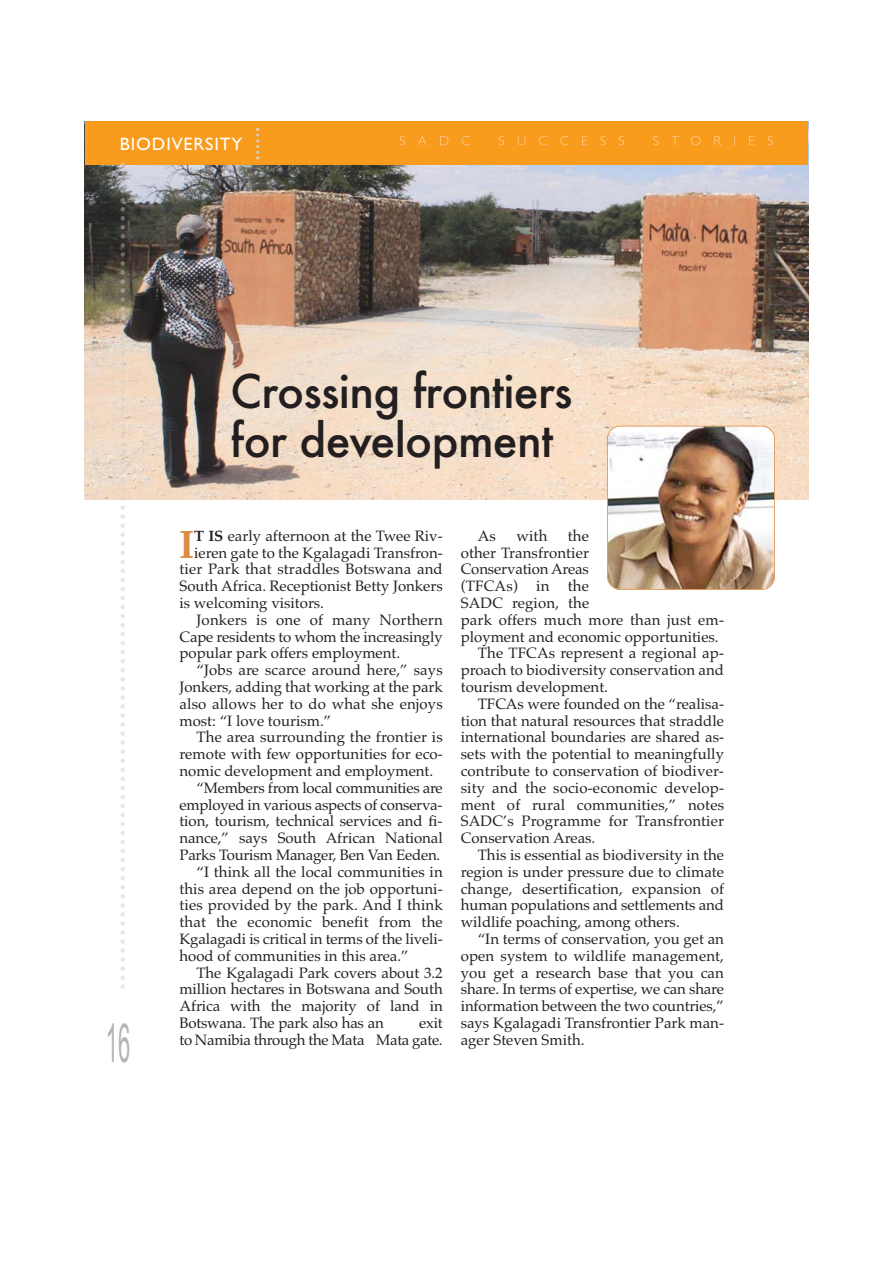
<style>
.page{position:relative;width:893px;height:1263px;background:#fff}
.page>*{position:absolute;margin:0;border:0;box-sizing:border-box;transform-origin:0 0}
.t1{font:54px "Arial Narrow";color:#b2b4b6;scale:.5 1}
.t2{font:500 45px/49.5px "Futura";letter-spacing:-.015em;color:#231f20}
.t3{font:700 39.6px "Palatino";color:#dc8a3f}
.t4{font:18px "Gill Sans";letter-spacing:.05em;color:#fff}
.t5{font:15px "Palatino";color:#231f20}
.t6{font:15px/16.8px "Palatino";letter-spacing:-.02em;color:#231f20;text-align:right}
.s1{font-weight:700}
</style>
<div class="page">
<img style="left:85px;top:121px;width:723px;height:379px">
<div style="left:85px;top:121px;width:722px;height:44px;background:#f99b1c"></div>
<svg style="left:256px;top:128px;width:3px;height:31px"></svg>
<svg style="left:400px;top:136px;width:258px;height:9px"></svg>
<img style="left:607px;top:426px;width:167px;height:163px;border-radius:13px">
<div style="left:607px;top:426px;width:168px;height:164px;border:2px solid #dc8a3f;border-radius:14px"></div>
<svg style="left:121px;top:500px;width:4px;height:489px"></svg>
<img style="left:121px;top:165px;width:4px;height:335px">
<svg style="left:121px;top:162px;width:4px;height:3px"></svg>
<p class="t4" style="left:120px;top:137px;width:124px">BIODIVERSITY</p>
<h1 class="t1" style="left:106px;top:1012px;width:51px">16</h1>
<h2 class="t2" style="left:230px;top:371px;width:343px">Crossing frontiers for development</h2>
<h3 class="t3" style="left:179px;top:529px;width:17px">I</h3>
<p class="t5" style="left:194px;top:530px;width:250px"><span class="s1">T IS</span> early afternoon at the Twee Riv-</p>
<p class="t5" style="left:194px;top:547px;width:250px">ieren gate to the Kgalagadi Transfron-</p>
<p class="t5" style="left:179px;top:563px;width:265px">tier Park that straddles Botswana and</p>
<p class="t5" style="left:179px;top:580px;width:265px">South Africa. Receptionist Betty Jonkers</p>
<p class="t5" style="left:179px;top:597px;width:146px">is welcoming visitors.</p>
<p class="t5" style="left:196px;top:614px;width:248px">Jonkers is one of many Northern</p>
<p class="t5" style="left:179px;top:631px;width:265px">Cape residents to whom the increasingly</p>
<p class="t5" style="left:179px;top:647px;width:222px">popular park offers employment.</p>
<p class="t5" style="left:196px;top:664px;width:248px">“Jobs are scarce around here,” says</p>
<p class="t5" style="left:179px;top:681px;width:265px">Jonkers, adding that working at the park</p>
<p class="t5" style="left:179px;top:698px;width:265px">also allows her to do what she enjoys</p>
<p class="t5" style="left:179px;top:715px;width:153px">most: “I love tourism.”</p>
<p class="t5" style="left:196px;top:731px;width:248px">The area surrounding the frontier is</p>
<p class="t5" style="left:179px;top:748px;width:265px">remote with few opportunities for eco-</p>
<p class="t5" style="left:179px;top:765px;width:255px">nomic development and employment.</p>
<p class="t5" style="left:196px;top:782px;width:248px">“Members from local communities are</p>
<p class="t5" style="left:179px;top:799px;width:264px">employed in various aspects of conserva-</p>
<p class="t5" style="left:179px;top:815px;width:264px">tion, tourism, technical services and fi-</p>
<p class="t5" style="left:179px;top:832px;width:265px">nance,” says South African National</p>
<p class="t5" style="left:179px;top:849px;width:262px">Parks Tourism Manager, Ben Van Eeden.</p>
<p class="t5" style="left:196px;top:866px;width:248px">“I think all the local communities in</p>
<p class="t5" style="left:179px;top:883px;width:265px">this area depend on the job opportuni-</p>
<p class="t5" style="left:179px;top:899px;width:265px">ties provided by the park. And I think</p>
<p class="t5" style="left:179px;top:916px;width:265px">that the economic benefit from the</p>
<p class="t5" style="left:179px;top:933px;width:265px">Kgalagadi is critical in terms of the liveli-</p>
<p class="t5" style="left:179px;top:950px;width:231px">hood of communities in this area.”</p>
<p class="t5" style="left:196px;top:967px;width:248px">The Kgalagadi Park covers about 3.2</p>
<p class="t5" style="left:179px;top:983px;width:265px">million hectares in Botswana and South</p>
<p class="t5" style="left:179px;top:1000px;width:265px">Africa with the majority of land in</p>
<p class="t5" style="left:179px;top:1017px;width:206px">Botswana. The park also has an</p>
<p class="t6" style="left:179px;top:1016px;width:265px">exit<br>to Namibia through the Mata Mata gate.</p>
<p class="t5" style="left:478px;top:530px;width:20px">As</p>
<p class="t5" style="left:516px;top:530px;width:32px">with</p>
<p class="t5" style="left:568px;top:530px;width:23px">the</p>
<p class="t5" style="left:461px;top:547px;width:130px">other Transfrontier</p>
<p class="t5" style="left:461px;top:563px;width:130px">Conservation Areas</p>
<p class="t5" style="left:461px;top:580px;width:130px">(TFCAs) in the</p>
<p class="t5" style="left:461px;top:597px;width:130px">SADC region, the</p>
<p class="t5" style="left:461px;top:614px;width:265px">park offers much more than just em-</p>
<p class="t5" style="left:461px;top:631px;width:259px">ployment and economic opportunities.</p>
<p class="t5" style="left:478px;top:647px;width:248px">The TFCAs represent a regional ap-</p>
<p class="t5" style="left:461px;top:664px;width:265px">proach to biodiversity conservation and</p>
<p class="t5" style="left:461px;top:681px;width:149px">tourism development.</p>
<p class="t5" style="left:478px;top:698px;width:248px">TFCAs were founded on the “realisa-</p>
<p class="t5" style="left:461px;top:715px;width:265px">tion that natural resources that straddle</p>
<p class="t5" style="left:461px;top:731px;width:265px">international boundaries are shared as-</p>
<p class="t5" style="left:461px;top:748px;width:265px">sets with the potential to meaningfully</p>
<p class="t5" style="left:461px;top:765px;width:264px">contribute to conservation of biodiver-</p>
<p class="t5" style="left:461px;top:782px;width:265px">sity and the socio-economic develop-</p>
<p class="t5" style="left:461px;top:799px;width:265px">ment of rural communities,” notes</p>
<p class="t5" style="left:461px;top:815px;width:265px">SADC’s Programme for Transfrontier</p>
<p class="t5" style="left:461px;top:832px;width:136px">Conservation Areas.</p>
<p class="t5" style="left:478px;top:849px;width:248px">This is essential as biodiversity in the</p>
<p class="t5" style="left:461px;top:866px;width:265px">region is under pressure due to climate</p>
<p class="t5" style="left:461px;top:883px;width:265px">change, desertification, expansion of</p>
<p class="t5" style="left:461px;top:899px;width:265px">human populations and settlements and</p>
<p class="t5" style="left:461px;top:916px;width:220px">wildlife poaching, among others.</p>
<p class="t5" style="left:478px;top:933px;width:248px">“In terms of conservation, you get an</p>
<p class="t5" style="left:461px;top:950px;width:265px">open system to wildlife management,</p>
<p class="t5" style="left:461px;top:967px;width:265px">you get a research base that you can</p>
<p class="t5" style="left:461px;top:983px;width:265px">share. In terms of expertise, we can share</p>
<p class="t5" style="left:461px;top:1000px;width:265px">information between the two countries,”</p>
<p class="t5" style="left:461px;top:1017px;width:265px">says Kgalagadi Transfrontier Park man-</p>
<p class="t5" style="left:461px;top:1034px;width:125px">ager Steven Smith.</p>
</div>
